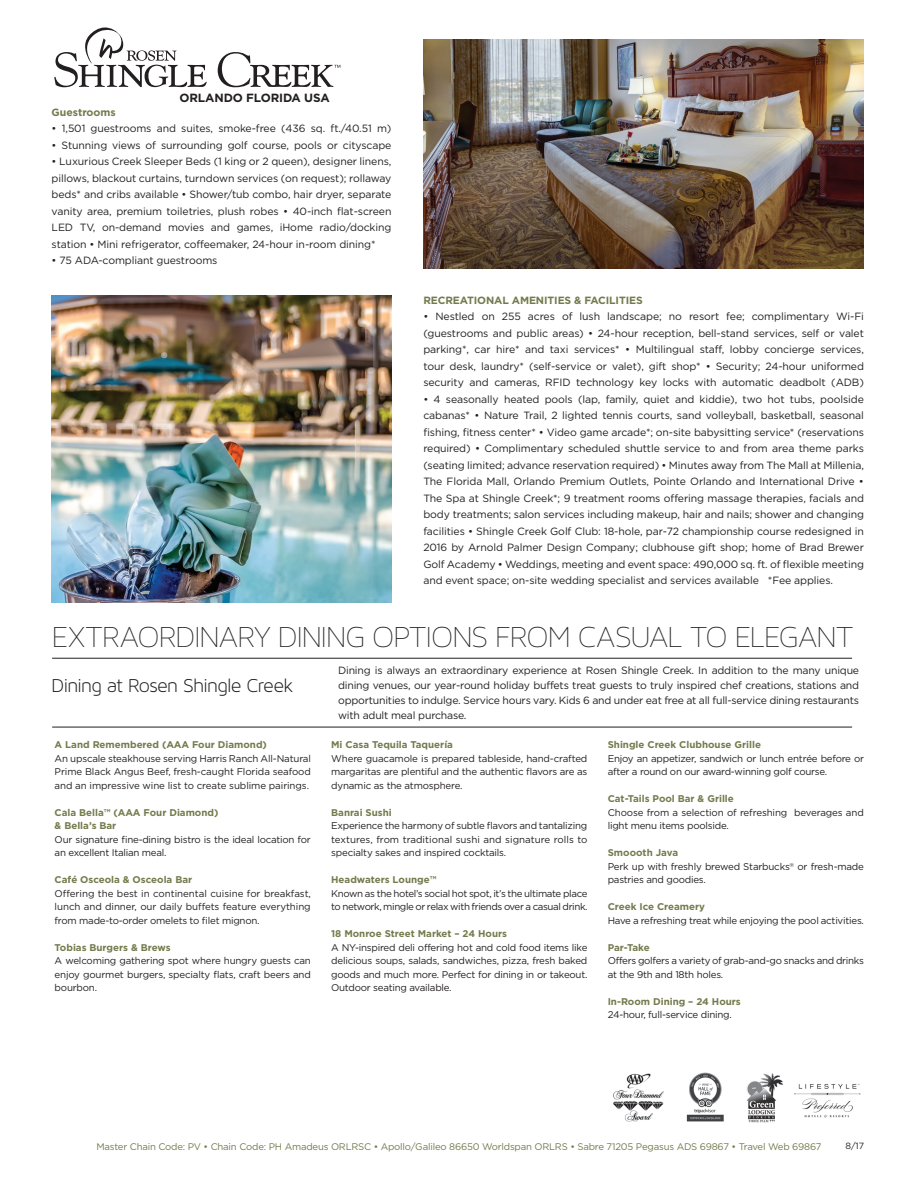
<style>
.page{position:relative;width:918px;height:1188px;background:#fff}
.page>*{position:absolute;margin:0;border:0;box-sizing:border-box;transform-origin:0 0}
.t1{font:32.25px "Maven Pro Light 200";letter-spacing:-.02em;color:#231f20}
.t2{font:19.95px "Maven Pro Light 300";letter-spacing:-.04em;color:#231f20}
.t3{font:700 11.85px "Gotham";letter-spacing:-.01em;color:#231f20}
.t4{font:10.5px/16.5px "Gotham";letter-spacing:-.01em;color:#231f20;text-align:justify}
.t5{font:700 10.5px "Gotham";letter-spacing:-.01em;color:#757a4c}
.t6{font:9.75px/13.5px "Gotham";letter-spacing:-.025em;color:#231f20;text-align:justify}
.t7{font:700 9.75px "Gotham";color:#757a4c}
.body{font:9.6px "Gotham";letter-spacing:-.02em;color:#757a4c}
.t8{font:9px "Gotham";color:#231f20}
</style>
<div class="page">
<hr style="left:52px;top:658px;width:800px;height:1px;background:#231f20">
<hr style="left:52px;top:727px;width:800px;height:1px;background:#231f20">
<img style="left:423px;top:40px;width:441px;height:228px">
<img style="left:52px;top:295px;width:340px;height:308px">
<svg style="left:218px;top:52px;width:122px;height:35px"></svg>
<svg style="left:54px;top:27px;width:153px;height:60px"></svg>
<img style="left:613px;top:1073px;width:248px;height:50px">
<p class="t3" style="left:180px;top:91px;width:152px">ORLANDO FLORIDA USA</p>
<p class="t5" style="left:52px;top:106px;width:66px">Guestrooms</p>
<p class="t4" style="left:52px;top:120px;width:341px">• 1,501 guestrooms and suites, smoke-free (436 sq. ft./40.51 m)</p>
<p class="t4" style="left:52px;top:137px;width:341px">• Stunning views of surrounding golf course, pools or cityscape</p>
<p class="t4" style="left:52px;top:153px;width:341px">• Luxurious Creek Sleeper Beds (1 king or 2 queen), designer linens, pillows, blackout curtains, turndown services (on request); rollaway beds* and cribs available • Shower/tub combo, hair dryer, separate vanity area, premium toiletries, plush robes • 40-inch flat-screen LED TV, on-demand movies and games, iHome radio/docking station • Mini refrigerator, coffeemaker, 24-hour in-room dining*</p>
<p class="t4" style="left:52px;top:252px;width:167px">• 75 ADA-compliant guestrooms</p>
<p class="t5" style="left:423px;top:294px;width:221px">RECREATIONAL AMENITIES &amp; FACILITIES</p>
<p class="t4" style="left:423px;top:308px;width:442px">• Nestled on 255 acres of lush landscape; no resort fee; complimentary Wi-Fi (guestrooms and public areas) • 24-hour reception, bell-stand services, self or valet parking*, car hire* and taxi services* • Multilingual staff, lobby concierge services, tour desk, laundry* (self-service or valet), gift shop* • Security; 24-hour uniformed security and cameras, RFID technology key locks with automatic deadbolt (ADB)</p>
<p class="t4" style="left:423px;top:391px;width:442px">• 4 seasonally heated pools (lap, family, quiet and kiddie), two hot tubs, poolside cabanas* • Nature Trail, 2 lighted tennis courts, sand volleyball, basketball, seasonal fishing, fitness center* • Video game arcade*; on-site babysitting service* (reservations required) • Complimentary scheduled shuttle service to and from area theme parks (seating limited; advance reservation required) • Minutes away from The Mall at Millenia, The Florida Mall, Orlando Premium Outlets, Pointe Orlando and International Drive • The Spa at Shingle Creek*; 9 treatment rooms offering massage therapies, facials and body treatments; salon services including makeup, hair and nails; shower and changing facilities • Shingle Creek Golf Club: 18-hole, par-72 championship course redesigned in 2016 by Arnold Palmer Design Company; clubhouse gift shop; home of Brad Brewer Golf Academy • Weddings, meeting and event space: 490,000 sq. ft. of flexible meeting and event space; on-site wedding specialist and services available *Fee applies.</p>
<p class="t1" style="left:52px;top:619px;width:803px">EXTRAORDINARY DINING OPTIONS FROM CASUAL TO ELEGANT</p>
<p class="t4" style="left:338px;top:662px;width:522px;line-height:15px">Dining is always an extraordinary experience at Rosen Shingle Creek. In addition to the many unique dining venues, our year-round holiday buffets treat guests to truly inspired chef creations, stations and opportunities to indulge. Service hours vary. Kids 6 and under eat free at all full-service dining restaurants with adult meal purchase.</p>
<p class="t2" style="left:52px;top:674px;width:243px">Dining at Rosen Shingle Creek</p>
<p class="t7" style="left:55px;top:739px;width:214px">A Land Remembered (AAA Four Diamond)</p>
<p class="t6" style="left:55px;top:752px;width:258px">An upscale steakhouse serving Harris Ranch All-Natural Prime Black Angus Beef, fresh-caught Florida seafood and an impressive wine list to create sublime pairings.</p>
<p class="t7" style="left:55px;top:807px;width:165px">Cala Bella™ (AAA Four Diamond)</p>
<p class="t7" style="left:55px;top:820px;width:63px">&amp; Bella’s Bar</p>
<p class="t6" style="left:55px;top:833px;width:258px">Our signature fine-dining bistro is the ideal location for an excellent Italian meal.</p>
<p class="t7" style="left:55px;top:874px;width:139px">Café Osceola &amp; Osceola Bar</p>
<p class="t6" style="left:55px;top:887px;width:258px">Offering the best in continental cuisine for breakfast, lunch and dinner, our daily buffets feature everything from made-to-order omelets to filet mignon.</p>
<p class="t7" style="left:55px;top:942px;width:117px">Tobias Burgers &amp; Brews</p>
<p class="t6" style="left:55px;top:954px;width:258px">A welcoming gathering spot where hungry guests can enjoy gourmet burgers, specialty flats, craft beers and bourbon.</p>
<p class="t7" style="left:331px;top:739px;width:123px">Mi Casa Tequila Taquería</p>
<p class="t6" style="left:331px;top:752px;width:258px">Where guacamole is prepared tableside, hand-crafted margaritas are plentiful and the authentic flavors are as dynamic as the atmosphere.</p>
<p class="t7" style="left:331px;top:807px;width:62px">Banrai Sushi</p>
<p class="t6" style="left:331px;top:819px;width:258px">Experience the harmony of subtle flavors and tantalizing textures, from traditional sushi and signature rolls to specialty sakes and inspired cocktails.</p>
<p class="t7" style="left:331px;top:874px;width:107px">Headwaters Lounge™</p>
<p class="t6" style="left:331px;top:887px;width:258px">Known as the hotel’s social hot spot, it’s the ultimate place to network, mingle or relax with friends over a casual drink.</p>
<p class="t7" style="left:331px;top:928px;width:177px">18 Monroe Street Market – 24 Hours</p>
<p class="t6" style="left:331px;top:941px;width:258px">A NY-inspired deli offering hot and cold food items like delicious soups, salads, sandwiches, pizza, fresh baked goods and much more. Perfect for dining in or takeout.<br>Outdoor seating available.</p>
<p class="t7" style="left:608px;top:739px;width:155px">Shingle Creek Clubhouse Grille</p>
<p class="t6" style="left:608px;top:752px;width:258px">Enjoy an appetizer, sandwich or lunch entrée before or after a round on our award-winning golf course.</p>
<p class="t7" style="left:608px;top:793px;width:128px">Cat-Tails Pool Bar &amp; Grille</p>
<p class="t6" style="left:608px;top:806px;width:258px">Choose from a selection of refreshing beverages and light menu items poolside.</p>
<p class="t7" style="left:608px;top:847px;width:72px">Smoooth Java</p>
<p class="t6" style="left:608px;top:860px;width:258px">Perk up with freshly brewed Starbucks<sup>®</sup> or fresh-made pastries and goodies.</p>
<p class="t7" style="left:608px;top:901px;width:99px">Creek Ice Creamery</p>
<p class="t6" style="left:608px;top:914px;width:258px">Have a refreshing treat while enjoying the pool activities.</p>
<p class="t7" style="left:608px;top:942px;width:43px">Par-Take</p>
<p class="t6" style="left:608px;top:954px;width:258px">Offers golfers a variety of grab-and-go snacks and drinks at the 9th and 18th holes.</p>
<p class="t7" style="left:608px;top:996px;width:135px">In-Room Dining – 24 Hours</p>
<p class="t6" style="left:608px;top:1008px;width:126px">24-hour, full-service dining.</p>
<p class="body" style="left:96px;top:1141px;width:727px">Master Chain Code: PV • Chain Code: PH Amadeus ORLRSC • Apollo/Galileo 86650 Worldspan ORLRS • Sabre 71205 Pegasus ADS 69867 • Travel Web 69867</p>
<p class="t8" style="left:845px;top:1141px;width:20px">8/17</p>
</div>
